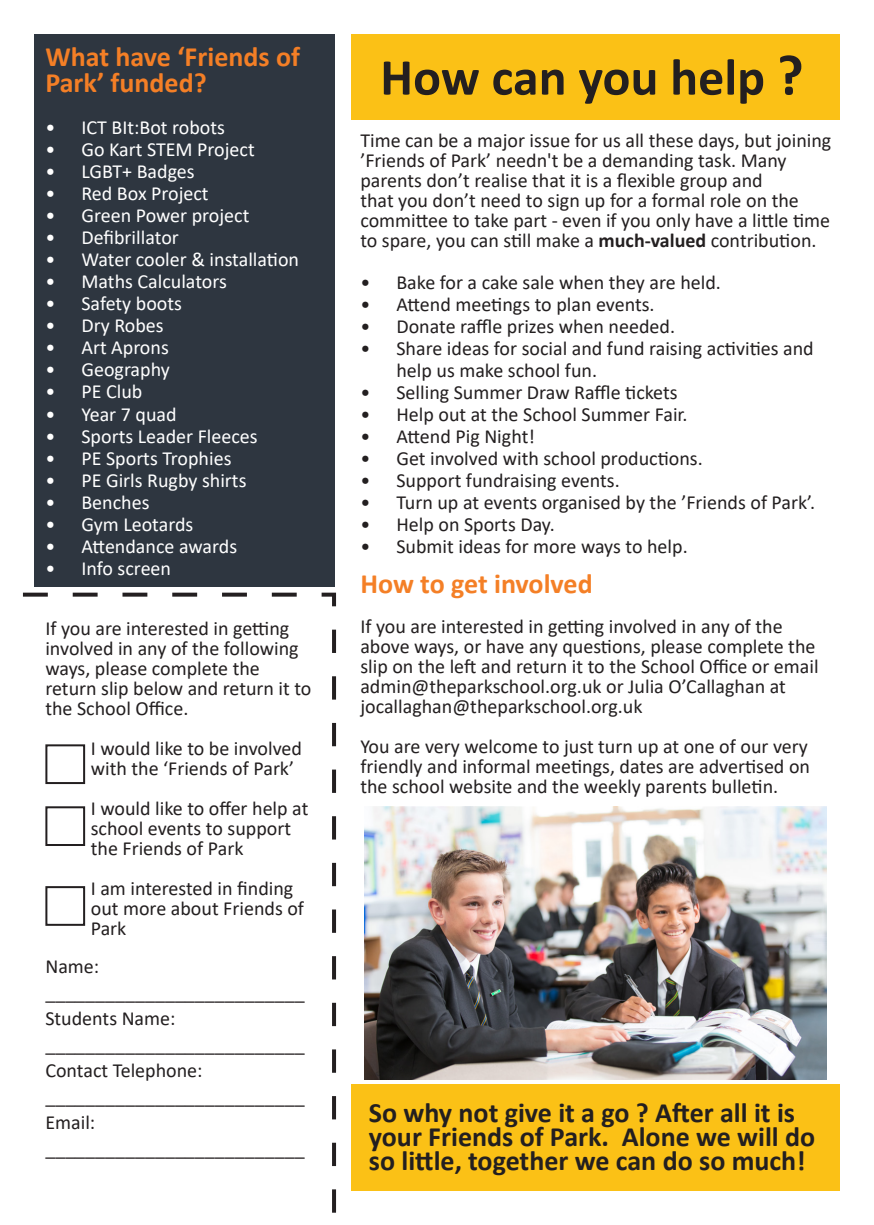
<style>
.page{position:relative;width:874px;height:1225px;background:#fff}
.page>*{position:absolute;margin:0;border:0;box-sizing:border-box;transform-origin:0 0}
.t1{font:700 52px "Calibri";color:#231f20}
.t2{font:700 28px/24px "Calibri";color:#231f20}
.t3{font:700 28px/26px "Calibri";color:#f47f26}
.t4{font:20px/20px "Calibri";color:#231f20}
.t5{font:20px "Calibri";color:#fff}
.s1{font-size:58px}
.s2{font-weight:700}
</style>
<div class="page">
<svg style="left:22px;top:592px;width:315px;height:621px"></svg>
<div style="left:34px;top:34px;width:300px;height:553px;background:#2e3640"></div>
<div style="left:351px;top:34px;width:488px;height:85px;background:#fbc116"></div>
<img style="left:365px;top:806px;width:461px;height:273px">
<div style="left:46px;top:745px;width:38px;height:38px;background:#fff"></div>
<div style="left:45px;top:744px;width:40px;height:40px;border:2px solid #231f20"></div>
<div style="left:351px;top:1084px;width:488px;height:107px;background:#fbc116"></div>
<div style="left:46px;top:807px;width:38px;height:38px;background:#fff"></div>
<div style="left:45px;top:806px;width:40px;height:40px;border:2px solid #231f20"></div>
<div style="left:46px;top:887px;width:38px;height:38px;background:#fff"></div>
<div style="left:45px;top:886px;width:40px;height:40px;border:2px solid #231f20"></div>
<p class="t3" style="left:45px;top:44px;width:256px">What have ‘Friends of<br>Park’ funded?</p>
<p class="t5" style="left:45px;top:114px;width:181px">• ICT BIt:Bot robots</p>
<p class="t5" style="left:45px;top:136px;width:211px">• Go Kart STEM Project</p>
<p class="t5" style="left:45px;top:158px;width:151px">• LGBT+ Badges</p>
<p class="t5" style="left:45px;top:180px;width:165px">• Red Box Project</p>
<p class="t5" style="left:45px;top:202px;width:205px">• Green Power project</p>
<p class="t5" style="left:45px;top:224px;width:135px">• Defibrillator</p>
<p class="t5" style="left:45px;top:246px;width:255px">• Water cooler &amp; installation</p>
<p class="t5" style="left:45px;top:268px;width:183px">• Maths Calculators</p>
<p class="t5" style="left:45px;top:290px;width:138px">• Safety boots</p>
<p class="t5" style="left:45px;top:312px;width:120px">• Dry Robes</p>
<p class="t5" style="left:45px;top:334px;width:125px">• Art Aprons</p>
<p class="t5" style="left:45px;top:356px;width:126px">• Geography</p>
<p class="t5" style="left:45px;top:378px;width:98px">• PE Club</p>
<p class="t5" style="left:45px;top:400px;width:133px">• Year 7 quad</p>
<p class="t5" style="left:45px;top:422px;width:214px">• Sports Leader Fleeces</p>
<p class="t5" style="left:45px;top:444px;width:187px">• PE Sports Trophies</p>
<p class="t5" style="left:45px;top:466px;width:202px">• PE Girls Rugby shirts</p>
<p class="t5" style="left:45px;top:488px;width:106px">• Benches</p>
<p class="t5" style="left:45px;top:510px;width:149px">• Gym Leotards</p>
<p class="t5" style="left:45px;top:532px;width:193px">• Attendance awards</p>
<p class="t5" style="left:45px;top:554px;width:127px">• Info screen</p>
<p class="t4" style="left:45px;top:617px;width:267px">If you are interested in getting involved in any of the following ways, please complete the return slip below and return it to the School Office.</p>
<p class="t4" style="left:91px;top:737px;width:213px">I would like to be involved with the ‘Friends of Park’</p>
<p class="t4" style="left:91px;top:797px;width:219px">I would like to offer help at school events to support the Friends of Park</p>
<p class="t4" style="left:91px;top:877px;width:215px">I am interested in finding out more about Friends of<br>Park</p>
<p class="t4" style="left:45px;top:955px;width:55px">Name:</p>
<p class="t4" style="left:45px;top:981px;width:260px">__________________________</p>
<p class="t4" style="left:45px;top:1007px;width:132px">Students Name:</p>
<p class="t4" style="left:45px;top:1033px;width:260px">__________________________</p>
<p class="t4" style="left:45px;top:1059px;width:159px">Contact Telephone:</p>
<p class="t4" style="left:45px;top:1085px;width:260px">__________________________</p>
<p class="t4" style="left:45px;top:1111px;width:51px">Email:</p>
<p class="t4" style="left:45px;top:1137px;width:260px">__________________________</p>
<p class="t1" style="left:380px;top:40px;width:424px">How can you help <span class="s1">?</span></p>
<p class="t4" style="left:360px;top:130px;width:472px">Time can be a major issue for us all these days, but joining ’Friends of Park’ needn't be a demanding task. Many parents don’t realise that it is a flexible group and<br>that you don’t need to sign up for a formal role on the committee to take part - even if you only have a little time to spare, you can still make a <span class="s2">much-valued</span> contribution.</p>
<p class="t4" style="left:360px;top:272px;width:362px">• Bake for a cake sale when they are held.</p>
<p class="t4" style="left:360px;top:294px;width:296px">• Attend meetings to plan events.</p>
<p class="t4" style="left:360px;top:316px;width:316px">• Donate raffle prizes when needed.</p>
<p class="t4" style="left:396px;top:337px;width:418px;line-height:22px;text-indent:-36px">• Share ideas for social and fund raising activities and help us make school fun.</p>
<p class="t4" style="left:360px;top:382px;width:318px">• Selling Summer Draw Raffle tickets</p>
<p class="t4" style="left:360px;top:404px;width:328px">• Help out at the School Summer Fair.</p>
<p class="t4" style="left:360px;top:426px;width:176px">• Attend Pig Night!</p>
<p class="t4" style="left:360px;top:448px;width:344px">• Get involved with school productions.</p>
<p class="t4" style="left:360px;top:470px;width:261px">• Support fundraising events.</p>
<p class="t4" style="left:360px;top:492px;width:456px">• Turn up at events organised by the ’Friends of Park’.</p>
<p class="t4" style="left:360px;top:514px;width:196px">• Help on Sports Day.</p>
<p class="t4" style="left:360px;top:536px;width:329px">• Submit ideas for more ways to help.</p>
<p class="t3" style="left:360px;top:570px;width:234px">How to get involved</p>
<p class="t4" style="left:360px;top:616px;width:459px">If you are interested in getting involved in any of the above ways, or have any questions, please complete the slip on the left and return it to the School Office or email admin@theparkschool.org.uk or Julia O’Callaghan at jocallaghan@theparkschool.org.uk</p>
<p class="t4" style="left:360px;top:736px;width:451px;text-align:justify">You are very welcome to just turn up at one of our very friendly and informal meetings, dates are advertised on the school website and the weekly parents bulletin.</p>
<p class="t2" style="left:369px;top:1100px;width:447px">So why not give it a go ? After all it is your Friends of Park. Alone we will do so little, together we can do so much!</p>
</div>
